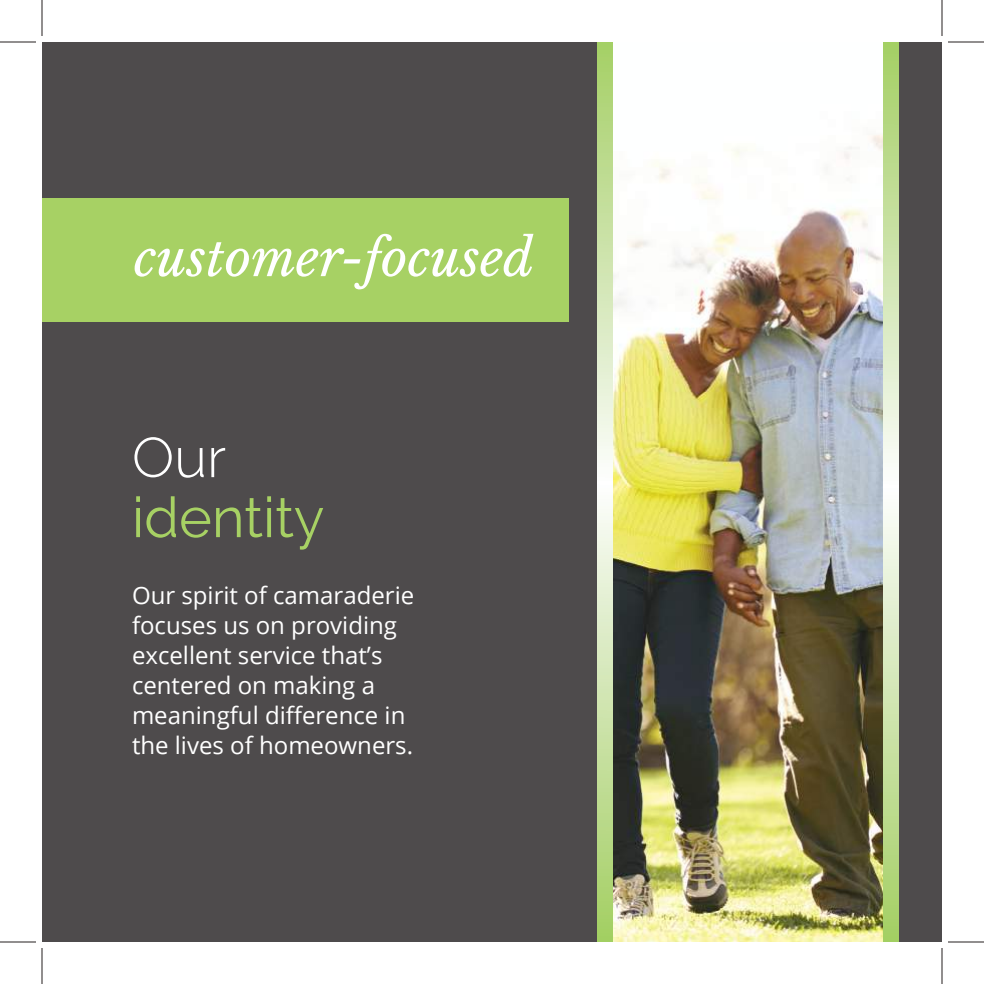
<style>
.page{position:relative;width:984px;height:984px;background:#fff}
.page>*{position:absolute;margin:0;border:0;box-sizing:border-box;transform-origin:0 0}
.t1{font:56px "Raleway";color:#a7d164}
.t2{font:300 56px "Raleway";color:#fff}
.t3{font:italic 51px "Libre Baskerville";color:#fff}
.t4{font:24px/30px "Open Sans";color:#fff}
</style>
<div class="page">
<div style="left:42px;top:42px;width:900px;height:900px;background:#4e4b4c"></div>
<svg style="left:598px;top:42px;width:301px;height:900px;background:#cfe5ae"></svg>
<img style="left:613px;top:42px;width:270px;height:900px">
<div style="left:42px;top:198px;width:527px;height:124px;background:#a7d164"></div>
<hr style="left:0;top:42px;width:36px;height:1px;background:#241f1f">
<hr style="left:948px;top:42px;width:36px;height:1px;background:#241f1f">
<hr style="left:0;top:942px;width:36px;height:1px;background:#241f1f">
<hr style="left:948px;top:942px;width:36px;height:1px;background:#241f1f">
<hr style="left:42px;top:0;width:1px;height:36px;background:#241f1f">
<hr style="left:42px;top:948px;width:1px;height:36px;background:#241f1f">
<hr style="left:942px;top:0;width:1px;height:36px;background:#241f1f">
<hr style="left:942px;top:948px;width:1px;height:36px;background:#241f1f">
<h2 class="t3" style="left:134px;top:227px;width:401px">customer-focused</h2>
<h1 class="t2" style="left:132px;top:425px;width:96px">Our</h1>
<h1 class="t1" style="left:132px;top:485px;width:194px">identity</h1>
<p class="t4" style="left:132px;top:580px;width:284px">Our spirit of camaraderie focuses us on providing excellent service that’s centered on making a meaningful difference in the lives of homeowners.</p>
</div>
